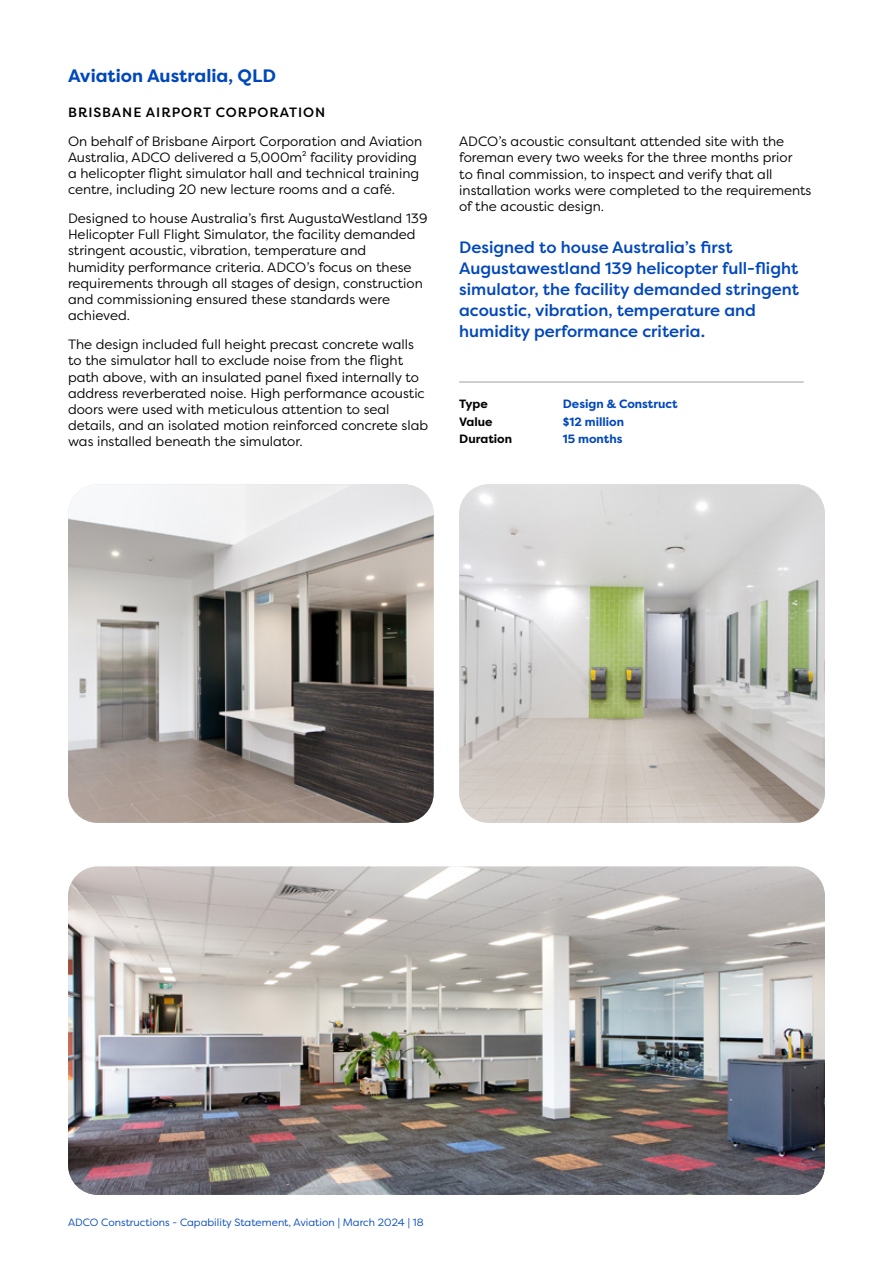
<style>
.page{position:relative;width:893px;height:1263px;background:#fff}
.page>*{position:absolute;margin:0;border:0;box-sizing:border-box;transform-origin:0 0}
.t1{font:700 18px "Filson Pro";color:#0047bb}
.t2{font:500 16.5px/21px "Filson Pro";color:#0047bb}
.t3{font:13.5px/16.2px "Filson Pro";color:#000}
.t4{font:500 13.5px "Filson Pro";letter-spacing:.07em;color:#000}
.t5{font:700 12px "Filson Pro";color:#0047bb}
.t6{font:700 12px "Filson Pro";color:#000}
.t7{font:10.5px "Filson Pro";color:#0047bb}
</style>
<div class="page">
<img style="left:68px;top:866px;width:757px;height:329px">
<img style="left:68px;top:484px;width:366px;height:339px">
<img style="left:459px;top:484px;width:366px;height:339px">
<hr style="left:459px;top:381px;width:104px;height:2px;background:#a7a9ac">
<hr style="left:563px;top:381px;width:241px;height:2px;background:#a7a9ac">
<h1 class="t1" style="left:68px;top:64px;width:210px">Aviation Australia, QLD</h1>
<p class="t4" style="left:68px;top:102px;width:259px">BRISBANE AIRPORT CORPORATION</p>
<p class="t3" style="left:68px;top:132px;width:356px">On behalf of Brisbane Airport Corporation and Aviation Australia, ADCO delivered a 5,000m² facility providing a helicopter flight simulator hall and technical training centre, including 20 new lecture rooms and a café.</p>
<p class="t3" style="left:68px;top:210px;width:361px">Designed to house Australia’s first AugustaWestland 139<br>Helicopter Full Flight Simulator, the facility demanded stringent acoustic, vibration, temperature and<br>humidity performance criteria. ADCO’s focus on these requirements through all stages of design, construction and commissioning ensured these standards were achieved.</p>
<p class="t3" style="left:68px;top:336px;width:362px">The design included full height precast concrete walls to the simulator hall to exclude noise from the flight path above, with an insulated panel fixed internally to address reverberated noise. High performance acoustic doors were used with meticulous attention to seal details, and an isolated motion reinforced concrete slab was installed beneath the simulator.</p>
<p class="t3" style="left:459px;top:133px;width:354px">ADCO’s acoustic consultant attended site with the foreman every two weeks for the three months prior<br>to final commission, to inspect and verify that all installation works were completed to the requirements of the acoustic design.</p>
<p class="t2" style="left:459px;top:237px;width:341px">Designed to house Australia’s first Augustawestland 139 helicopter full-flight simulator, the facility demanded stringent acoustic, vibration, temperature and humidity performance criteria.</p>
<p class="t6" style="left:459px;top:396px;width:30px">Type</p>
<p class="t5" style="left:563px;top:396px;width:116px">Design &amp; Construct</p>
<p class="t6" style="left:459px;top:414px;width:35px">Value</p>
<p class="t5" style="left:563px;top:414px;width:63px">$12 million</p>
<p class="t6" style="left:459px;top:431px;width:54px">Duration</p>
<p class="t5" style="left:563px;top:431px;width:61px">15 months</p>
<p class="t7" style="left:68px;top:1215px;width:357px">ADCO Constructions - Capability Statement, Aviation | March 2024 | 18</p>
</div>
